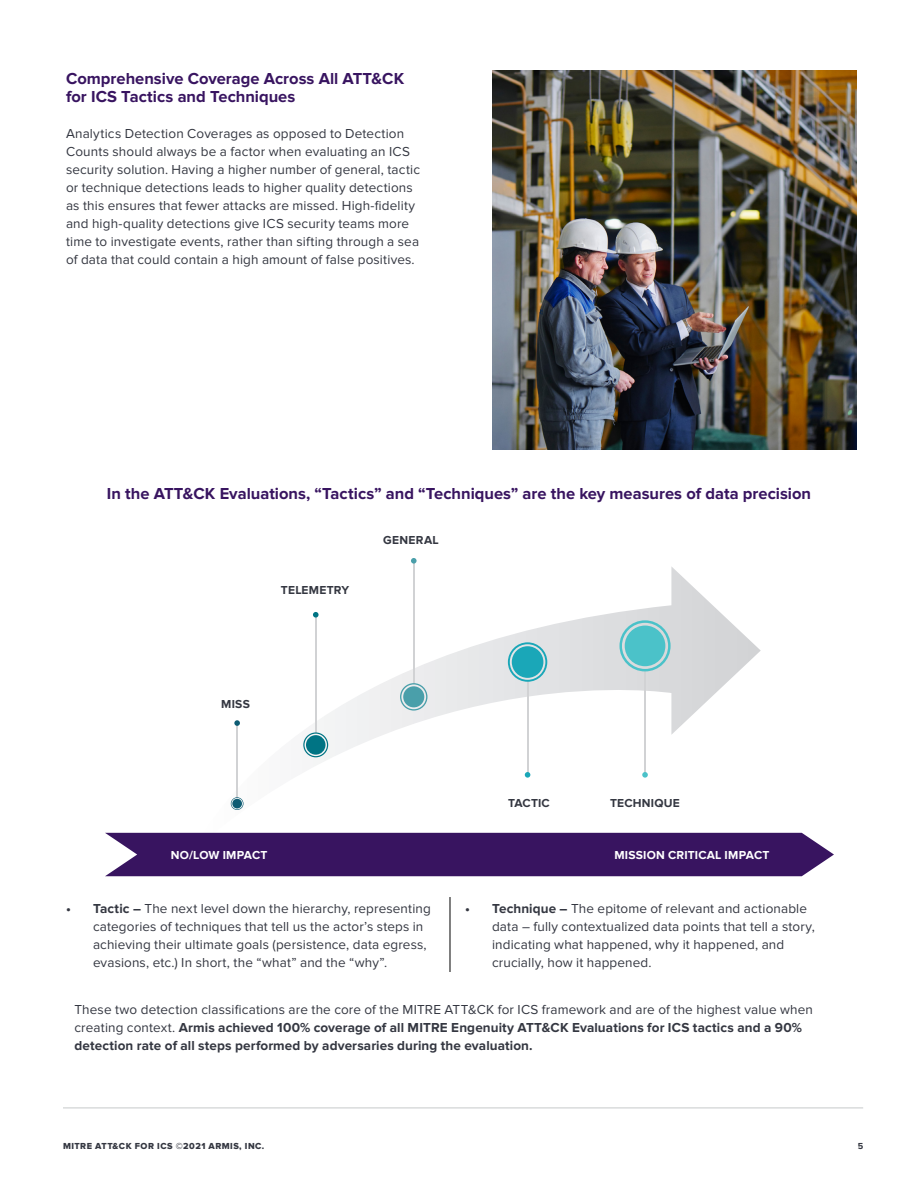
<style>
.page{position:relative;width:918px;height:1188px;background:#fff}
.page>*{position:absolute;margin:0;border:0;box-sizing:border-box;transform-origin:0 0}
.Subtitle__align_left{font:700 16.5px/18px "Proxima Nova";color:#381460}
.Body_Text__align_lef{font:13.5px/18px "Proxima Nova";letter-spacing:.01em;color:#343741}
.Body_Text__align_lef-2{font:700 13.5px/18px "Proxima Nova";letter-spacing:.01em;color:#343741}
.Body_Text__align_lef-3{font:700 12px "Proxima Nova";letter-spacing:.02em;color:#343741}
.Body_Text__align_lef-4{font:700 12px "Proxima Nova";letter-spacing:.02em;color:#fff}
.t1{font:9px "Proxima Nova Extrabld";letter-spacing:.05em;color:#343741}
.t2{font:700 9px "Proxima Nova";color:#343741}
.s1{font-weight:700}
.s2{font-weight:400}
</style>
<div class="page">
<hr style="left:63px;top:1108px;width:800px;height:1px;background:#c7c9ca">
<hr style="left:450px;top:897px;width:1px;height:75px;background:#000">
<svg style="left:195px;top:566px;width:566px;height:267px"></svg>
<hr style="left:644px;top:669px;width:2px;height:106px;background:#d1d2d4">
<svg style="left:642px;top:772px;width:6px;height:6px"></svg>
<hr style="left:527px;top:681px;width:1px;height:94px;background:#d1d2d4">
<svg style="left:525px;top:772px;width:5px;height:6px"></svg>
<svg style="left:619px;top:620px;width:52px;height:51px;background:#7fcbd0"></svg>
<svg style="left:508px;top:642px;width:39px;height:40px;background:#60bcc7"></svg>
<hr style="left:413px;top:561px;width:1px;height:123px;background:#d1d2d4">
<svg style="left:411px;top:558px;width:6px;height:6px"></svg>
<svg style="left:400px;top:683px;width:27px;height:28px"></svg>
<hr style="left:315px;top:615px;width:1px;height:118px;background:#d1d2d4">
<svg style="left:313px;top:612px;width:6px;height:6px"></svg>
<svg style="left:303px;top:732px;width:25px;height:25px"></svg>
<hr style="left:237px;top:723px;width:1px;height:75px;background:#d1d2d4">
<svg style="left:234px;top:720px;width:6px;height:6px"></svg>
<svg style="left:231px;top:797px;width:12px;height:13px"></svg>
<div style="left:105px;top:833px;width:729px;height:43px;background:#381460"></div>
<img style="left:492px;top:70px;width:364px;height:380px">
<p class="Subtitle__align_left" style="left:66px;top:69px;width:340px">Comprehensive Coverage Across All ATT&amp;CK for ICS Tactics and Techniques</p>
<p class="Body_Text__align_lef" style="left:66px;top:124px;width:356px">Analytics Detection Coverages as opposed to Detection Counts should always be a factor when evaluating an ICS security solution. Having a higher number of general, tactic or technique detections leads to higher quality detections as this ensures that fewer attacks are missed. High-fidelity and high-quality detections give ICS security teams more time to investigate events, rather than sifting through a sea of data that could contain a high amount of false positives.</p>
<p class="Subtitle__align_left" style="left:107px;top:485px;width:706px">In the ATT&amp;CK Evaluations, “Tactics” and “Techniques” are the key measures of data precision</p>
<p class="Body_Text__align_lef-3" style="left:281px;top:584px;width:70px">TELEMETRY</p>
<p class="Body_Text__align_lef-3" style="left:383px;top:533px;width:57px">GENERAL</p>
<p class="Body_Text__align_lef-3" style="left:221px;top:697px;width:30px">MISS</p>
<p class="Body_Text__align_lef-3" style="left:508px;top:796px;width:43px">TACTIC</p>
<p class="Body_Text__align_lef-3" style="left:610px;top:796px;width:71px">TECHNIQUE</p>
<p class="Body_Text__align_lef-4" style="left:171px;top:848px;width:98px">NO/LOW IMPACT</p>
<p class="Body_Text__align_lef-4" style="left:614px;top:848px;width:157px">MISSION CRITICAL IMPACT</p>
<p class="Body_Text__align_lef" style="left:93px;top:899px;width:339px;text-indent:-27px"><span class="s1">• Tactic –</span> The next level down the hierarchy, representing categories of techniques that tell us the actor’s steps in achieving their ultimate goals (persistence, data egress, evasions, etc.) In short, the “what” and the “why”.</p>
<p class="Body_Text__align_lef" style="left:492px;top:900px;width:324px;text-indent:-27px"><span class="s1">• Technique –</span> The epitome of relevant and actionable data – fully contextualized data points that tell a story, indicating what happened, why it happened, and crucially, how it happened.</p>
<p class="Body_Text__align_lef-2" style="left:75px;top:1001px;width:740px"><span class="s2">These two detection classifications are the core of the MITRE ATT&amp;CK for ICS framework and are of the highest value when creating context.</span> Armis achieved 100% coverage of all MITRE Engenuity ATT&amp;CK Evaluations for ICS tactics and a 90% detection rate of all steps performed by adversaries during the evaluation.</p>
<p class="t1" style="left:63px;top:1140px;width:203px">MITRE ATT&amp;CK FOR ICS ©2021 ARMIS, INC.</p>
<p class="t2" style="left:858px;top:1140px;width:7px">5</p>
</div>
